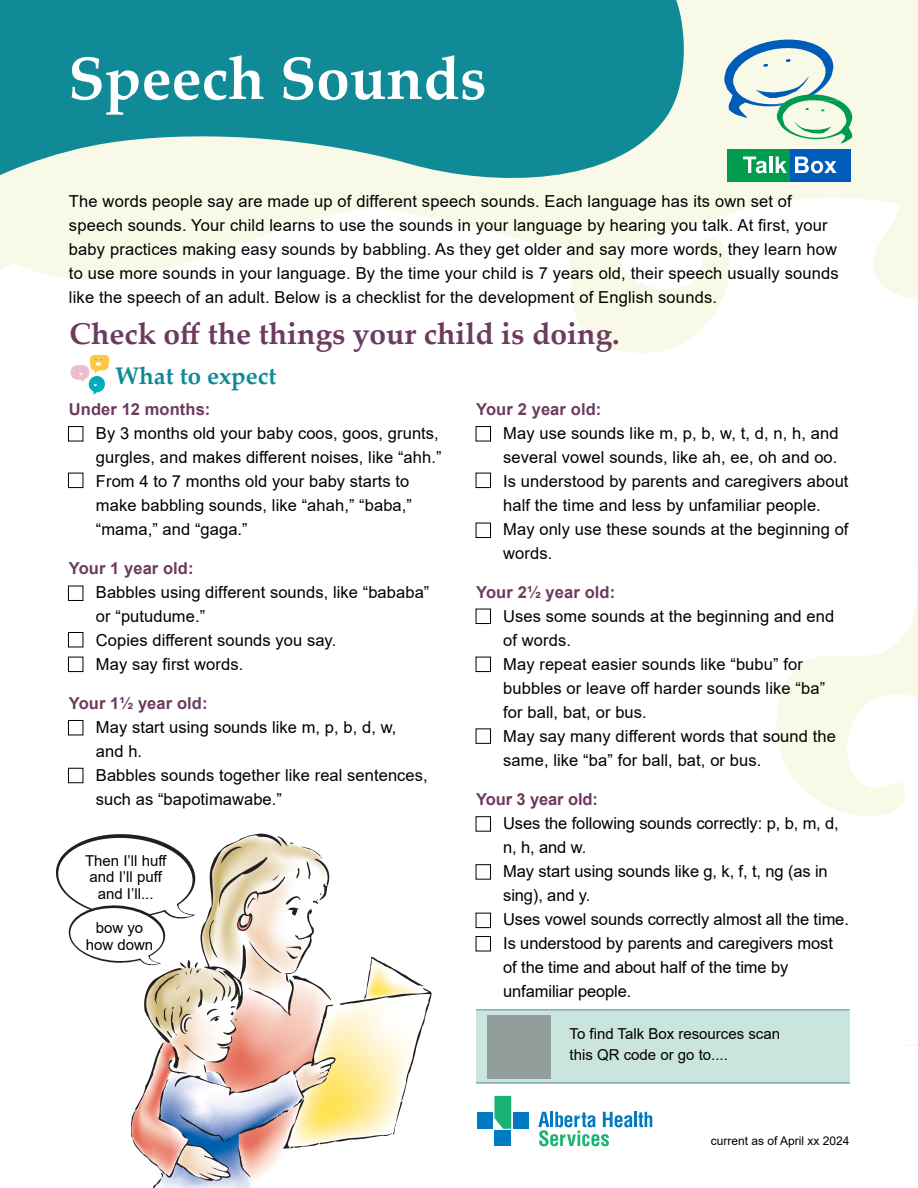
<style>
.page{position:relative;width:918px;height:1188px;background:#fff}
.page>*{position:absolute;margin:0;border:0;box-sizing:border-box;transform-origin:0 0}
.t1{font:700 60px "Palatino Linotype";color:#fff}
.t2{font:700 30px "Palatino Linotype";color:#6c3b5d}
.t3{font:700 24px "Palatino Linotype";color:#118a97}
.t4{font:16.5px/24px "Arial";letter-spacing:.005em;color:#000}
.t5{font:700 16.5px "Arial";letter-spacing:.005em;color:#6c3b5d}
.t6{font:15px/16.5px "Arial";color:#000;text-align:center}
.t7{font:12px "Arial";color:#000}
</style>
<div class="page">
<svg style="left:904px;top:1044px;width:14px;height:2px"></svg>
<svg style="left:777px;top:564px;width:141px;height:253px"></svg>
<svg style="left:51px;top:275px;width:867px;height:84px"></svg>
<svg style="left:0;top:0;width:918px;height:275px;fill:#f9f9e8"></svg>
<svg style="left:0;top:0;width:690px;height:188px;background:#3e9fa6"></svg>
<div style="left:728px;top:150px;width:62px;height:32px;background:#009c4d"></div>
<div style="left:790px;top:150px;width:60px;height:32px;background:#005cb9"></div>
<svg style="left:743px;top:157px;width:24px;height:16px"></svg>
<hr style="left:769px;top:157px;width:4px;height:16px;background:#fff">
<svg style="left:776px;top:157px;width:11px;height:16px"></svg>
<svg style="left:795px;top:157px;width:42px;height:16px"></svg>
<svg style="left:724px;top:40px;width:128px;height:104px;background:#c2dbd5"></svg>
<hr style="left:634px;top:1112px;width:3px;height:15px;background:#007ac2">
<svg style="left:638px;top:1112px;width:14px;height:15px"></svg>
<svg style="left:538px;top:1112px;width:94px;height:34px"></svg>
<div style="left:477px;top:1112px;width:16px;height:17px;background:#007ac2"></div>
<div style="left:513px;top:1112px;width:16px;height:17px;background:#007ac2"></div>
<div style="left:494px;top:1130px;width:17px;height:16px;background:#007ac2"></div>
<svg style="left:494px;top:1096px;width:17px;height:33px"></svg>
<div style="left:476px;top:1010px;width:374px;height:74px;background:#cae4de"></div>
<hr style="left:476px;top:1009px;width:374px;height:2px;background:#85abc1">
<hr style="left:476px;top:1082px;width:374px;height:2px;background:#85abc1">
<div style="left:487px;top:1015px;width:64px;height:63px;background:#919e9b"></div>
<svg style="left:70px;top:355px;width:39px;height:40px"></svg>
<svg style="left:55px;top:833px;width:377px;height:355px"></svg>
<div style="left:68px;top:426px;width:15px;height:15px;background:#fff;border:1px solid #000"></div>
<div style="left:68px;top:473px;width:15px;height:15px;background:#fff;border:1px solid #000"></div>
<div style="left:68px;top:586px;width:15px;height:15px;background:#fff;border:1px solid #000"></div>
<div style="left:68px;top:632px;width:15px;height:15px;background:#fff;border:1px solid #000"></div>
<div style="left:68px;top:657px;width:15px;height:15px;background:#fff;border:1px solid #000"></div>
<div style="left:68px;top:720px;width:15px;height:15px;background:#fff;border:1px solid #000"></div>
<div style="left:68px;top:768px;width:15px;height:15px;background:#fff;border:1px solid #000"></div>
<div style="left:476px;top:426px;width:15px;height:15px;background:#fff;border:1px solid #000"></div>
<div style="left:476px;top:473px;width:15px;height:15px;background:#fff;border:1px solid #000"></div>
<div style="left:476px;top:523px;width:15px;height:15px;background:#fff;border:1px solid #000"></div>
<div style="left:476px;top:609px;width:15px;height:15px;background:#fff;border:1px solid #000"></div>
<div style="left:476px;top:657px;width:15px;height:15px;background:#fff;border:1px solid #000"></div>
<div style="left:476px;top:729px;width:15px;height:15px;background:#fff;border:1px solid #000"></div>
<div style="left:476px;top:864px;width:15px;height:15px;background:#fff;border:1px solid #000"></div>
<div style="left:476px;top:913px;width:15px;height:15px;background:#fff;border:1px solid #000"></div>
<div style="left:476px;top:936px;width:15px;height:15px;background:#fff;border:1px solid #000"></div>
<h1 class="t1" style="left:68px;top:36px;width:420px">Speech Sounds</h1>
<p class="t4" style="left:69px;top:189px;width:771px">The words people say are made up of different speech sounds. Each language has its own set of speech sounds. Your child learns to use the sounds in your language by hearing you talk. At first, your baby practices making easy sounds by babbling. As they get older and say more words, they learn how to use more sounds in your language. By the time your child is 7 years old, their speech usually sounds like the speech of an adult. Below is a checklist for the development of English sounds.</p>
<h2 class="t2" style="left:69px;top:312px;width:552px">Check off the things your child is doing.</h2>
<h3 class="t3" style="left:115px;top:358px;width:163px">What to expect</h3>
<p class="t5" style="left:69px;top:397px;width:143px">Under 12 months:</p>
<p class="t4" style="left:69px;top:421px;width:374px;text-align:right">• By 3 months old your baby coos, goos, grunts, gurgles, and makes different noises, like “ahh.”</p>
<p class="t4" style="left:96px;top:469px;width:318px;text-indent:-27px">• From 4 to 7 months old your baby starts to make babbling sounds, like “ahah,” “baba,” “mama,” and “gaga.”</p>
<p class="t5" style="left:69px;top:556px;width:126px">Your 1 year old:</p>
<p class="t4" style="left:96px;top:580px;width:335px;text-indent:-27px">• Babbles using different sounds, like “bababa” or “putudume.”</p>
<p class="t4" style="left:69px;top:628px;width:269px">• Copies different sounds you say.</p>
<p class="t4" style="left:69px;top:652px;width:176px">• May say first words.</p>
<p class="t5" style="left:69px;top:691px;width:140px">Your 1½ year old:</p>
<p class="t4" style="left:96px;top:715px;width:302px;text-indent:-27px">• May start using sounds like m, p, b, d, w, and h.</p>
<p class="t4" style="left:96px;top:763px;width:333px;text-indent:-27px">• Babbles sounds together like real sentences, such as “bapotimawabe.”</p>
<p class="t6" style="left:85px;top:852px;width:83px">Then I’ll huff and I’ll puff and I’ll...</p>
<p class="t6" style="left:86px;top:920px;width:69px">bow yo how down</p>
<p class="t5" style="left:476px;top:397px;width:127px">Your 2 year old:</p>
<p class="t4" style="left:476px;top:421px;width:364px;text-align:right">• May use sounds like m, p, b, w, t, d, n, h, and several vowel sounds, like ah, ee, oh and oo.</p>
<p class="t4" style="left:476px;top:469px;width:374px;text-align:center">• Is understood by parents and caregivers about half the time and less by unfamiliar people.</p>
<p class="t4" style="left:503px;top:517px;width:347px;text-indent:-27px">• May only use these sounds at the beginning of words.</p>
<p class="t5" style="left:476px;top:580px;width:141px">Your 2½ year old:</p>
<p class="t4" style="left:503px;top:604px;width:333px;text-indent:-27px">• Uses some sounds at the beginning and end of words.</p>
<p class="t4" style="left:503px;top:652px;width:323px;text-indent:-27px">• May repeat easier sounds like “bubu” for bubbles or leave off harder sounds like “ba” for ball, bat, or bus.</p>
<p class="t4" style="left:503px;top:724px;width:334px;text-indent:-27px">• May say many different words that sound the same, like “ba” for ball, bat, or bus.</p>
<p class="t5" style="left:476px;top:787px;width:123px">Your 3 year old:</p>
<p class="t4" style="left:503px;top:811px;width:337px;text-indent:-27px">• Uses the following sounds correctly: p, b, m, d, n, h, and w.</p>
<p class="t4" style="left:503px;top:859px;width:326px;text-indent:-27px">• May start using sounds like g, k, f, t, ng (as in sing), and y.</p>
<p class="t4" style="left:476px;top:907px;width:374px">• Uses vowel sounds correctly almost all the time.</p>
<p class="t4" style="left:503px;top:931px;width:331px;text-indent:-27px">• Is understood by parents and caregivers most of the time and about half of the time by unfamiliar people.</p>
<p class="t6" style="left:570px;top:1023px;width:212px;line-height:21px;text-align:left">To find Talk Box resources scan this QR code or go to....</p>
<p class="t7" style="left:711px;top:1133px;width:140px">current as of April xx 2024</p>
</div>
